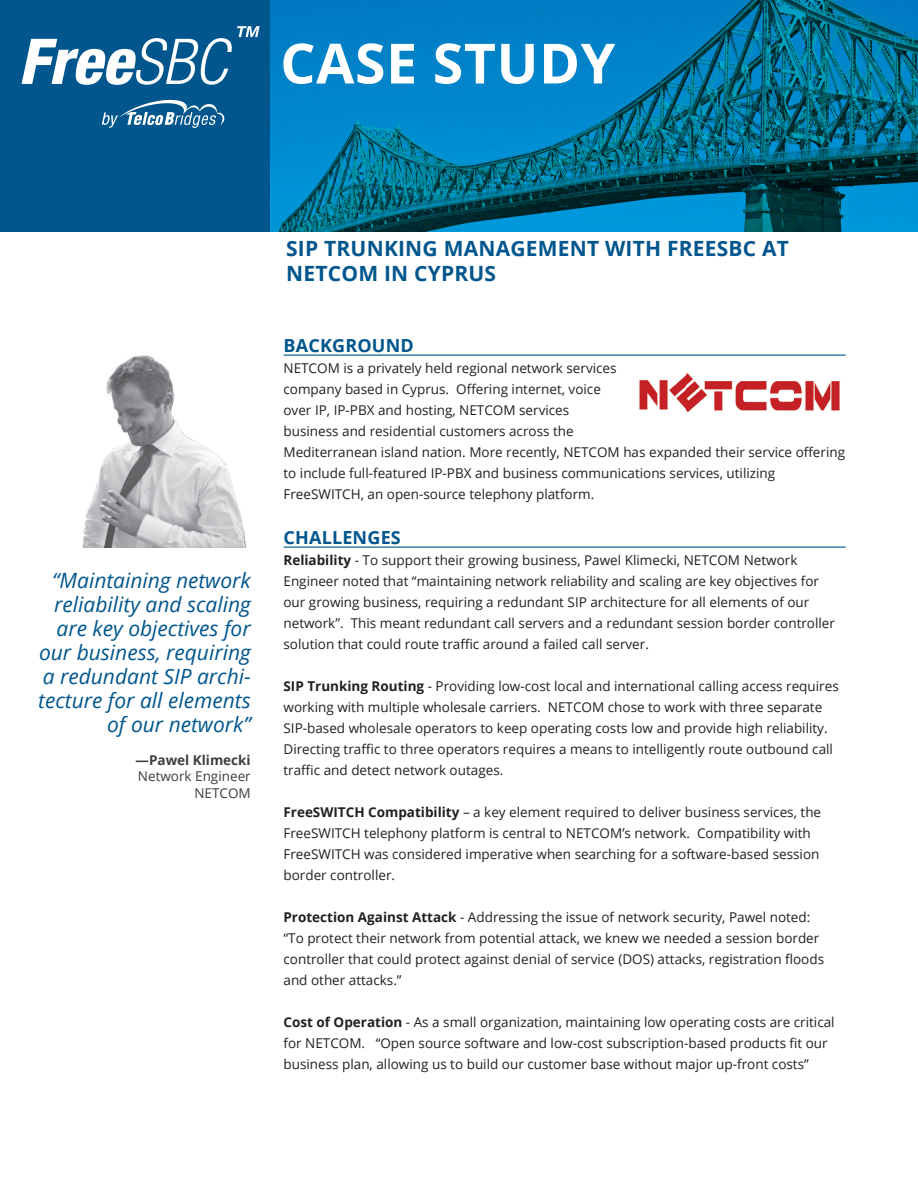
<style>
.page{position:relative;width:918px;height:1188px;background:#fff}
.page>*{position:absolute;margin:0;border:0;box-sizing:border-box;transform-origin:0 0}
.t1{font:700 55.5px "Open Sans";letter-spacing:.01em;color:#fff}
.t2{font:italic 21px/24px "Open Sans";color:#00568d;text-align:right}
.t3{font:700 21px/25.2px "Open Sans";letter-spacing:.01em;color:#00568d}
.t4{font:700 18px "Open Sans";letter-spacing:.01em;color:#00568d}
.t5{font:13.5px/21px "Open Sans";color:#231f20}
.t6{font:13.5px/16.5px "Open Sans";color:#3e3e3f;text-align:right}
.t7{font:700 13.5px "Open Sans";color:#3e3e3f}
.s1{font-weight:700}
</style>
<div class="page">
<img style="left:270px;top:0;width:648px;height:231px">
<hr style="left:284px;top:355px;width:562px;height:1px;background:#00568d">
<hr style="left:284px;top:547px;width:562px;height:1px;background:#00568d">
<img style="left:82px;top:355px;width:164px;height:193px">
<img style="left:639px;top:373px;width:201px;height:39px">
<div style="left:0;top:0;width:270px;height:231px;background:#00568d"></div>
<svg style="left:22px;top:26px;width:238px;height:59px"></svg>
<svg style="left:102px;top:99px;width:123px;height:29px"></svg>
<h1 class="t1" style="left:280px;top:24px;width:337px">CASE STUDY</h1>
<h2 class="t2" style="left:38px;top:568px;width:214px">“Maintaining network reliability and scaling are key objectives for our business, requiring a redundant SIP archi&shy;tecture for all elements of our network”</h2>
<p class="t7" style="left:136px;top:750px;width:117px">—Pawel Klimecki</p>
<p class="t6" style="left:138px;top:768px;width:114px">Network Engineer<br>NETCOM</p>
<h2 class="t3" style="left:286px;top:235px;width:504px">SIP TRUNKING MANAGEMENT WITH FREESBC AT<br>NETCOM IN CYPRUS</h2>
<h3 class="t4" style="left:284px;top:333px;width:132px">BACKGROUND</h3>
<p class="t5" style="left:284px;top:357px;width:563px">NETCOM is a privately held regional network services<br>company based in Cyprus. Offering internet, voice<br>over IP, IP-PBX and hosting, NETCOM services<br>business and residential customers across the<br>Mediterranean island nation. More recently, NETCOM has expanded their service offering to include full-featured IP-PBX and business communications services, utilizing FreeSWITCH, an open-source telephony platform.</p>
<h3 class="t4" style="left:284px;top:525px;width:119px">CHALLENGES</h3>
<p class="t5" style="left:284px;top:549px;width:553px"><span class="s1">Reliability</span> - To support their growing business, Pawel Klimecki, NETCOM Network Engineer noted that “maintaining network reliability and scaling are key objectives for our growing business, requiring a redundant SIP architecture for all elements of our network”. This meant redundant call servers and a redundant session border controller solution that could route traffic around a failed call server.</p>
<p class="t5" style="left:284px;top:675px;width:557px"><span class="s1">SIP Trunking Routing</span> - Providing low-cost local and international calling access requires working with multiple wholesale carriers. NETCOM chose to work with three separate SIP-based wholesale operators to keep operating costs low and provide high reliability.<br>Directing traffic to three operators requires a means to intelligently route outbound call traffic and detect network outages.</p>
<p class="t5" style="left:284px;top:801px;width:539px"><span class="s1">FreeSWITCH Compatibility</span> – a key element required to deliver business services, the FreeSWITCH telephony platform is central to NETCOM’s network. Compatibility with FreeSWITCH was considered imperative when searching for a software-based session border controller.</p>
<p class="t5" style="left:284px;top:906px;width:542px"><span class="s1">Protection Against Attack</span> - Addressing the issue of network security, Pawel noted: “To protect their network from potential attack, we knew we needed a session border controller that could protect against denial of service (DOS) attacks, registration floods and other attacks.”</p>
<p class="t5" style="left:284px;top:1011px;width:553px"><span class="s1">Cost of Operation</span> - As a small organization, maintaining low operating costs are critical for NETCOM. “Open source software and low-cost subscription-based products fit our business plan, allowing us to build our customer base without major up-front costs”</p>
</div>
